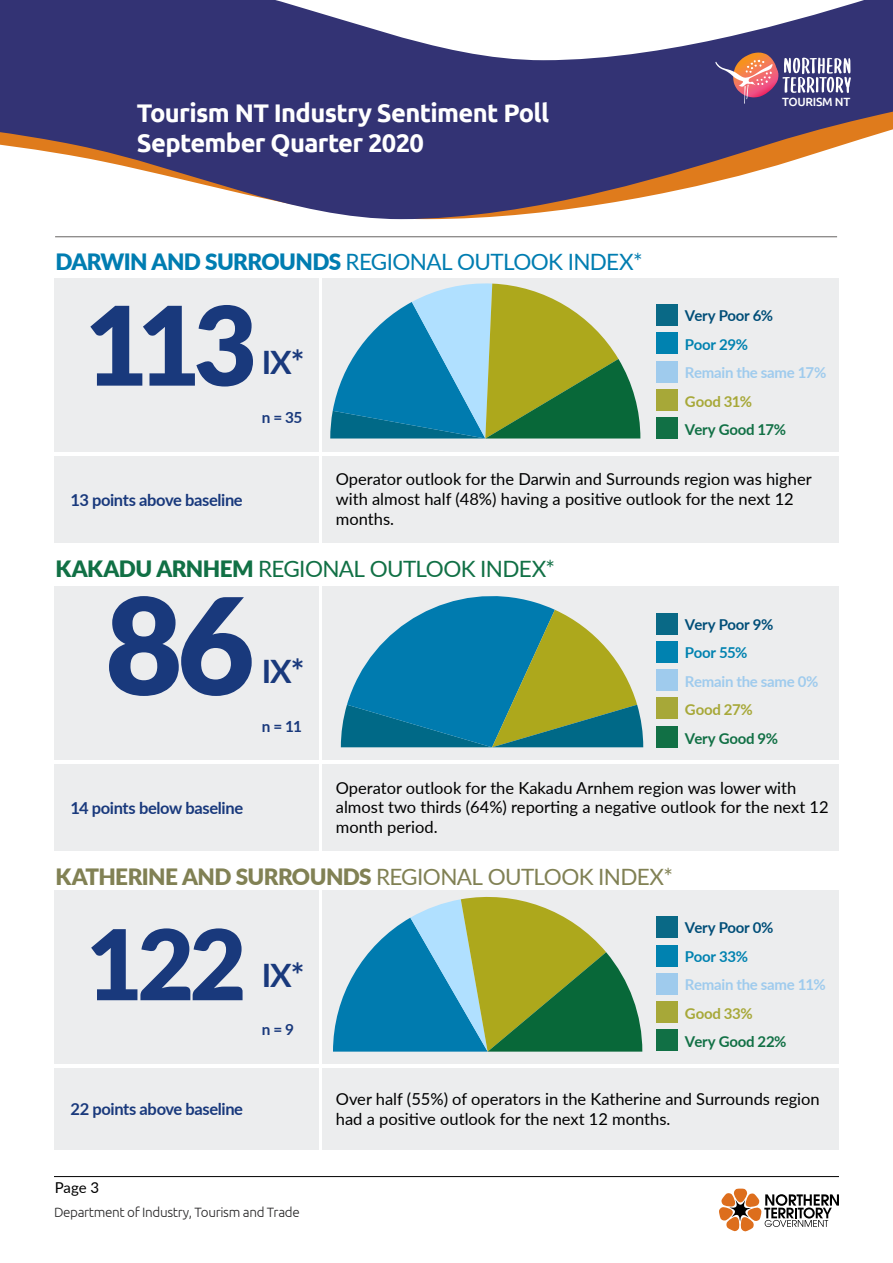
<style>
.page{position:relative;width:893px;height:1263px;background:#fff}
.page>*{position:absolute;margin:0;border:0;box-sizing:border-box;transform-origin:0 0}
.t1{font:900 134.1px "Lato";color:#19397c}
.t2{font:900 109.5px "Lato";color:#19397c}
.t3{font:900 97.5px "Lato";color:#19397c}
.t4{font:700 32.25px "Lato";color:#19397c}
.t5{font:700 25.5px/30px "Ubuntu";letter-spacing:-.025em;color:#fff}
.t6{font:900 22.5px "Lato";letter-spacing:-.025em;color:#818154}
.t7{font:22.5px "Lato";letter-spacing:-.03em;color:#007db1}
.t8{font:22.5px "Lato";letter-spacing:-.03em;color:#117045}
.t9{font:16.5px/19.8px "Lato";color:#000}
.t10{font:700 16.5px "Lato";letter-spacing:-.025em;color:#19397c}
.t11{font:700 15.3px "Lato";color:#19397c}
.t12{font:700 15px "Lato";letter-spacing:-.015em;color:#9fcbed}
.t13{font:700 15px "Lato";letter-spacing:-.015em;color:#117045}
.t14{font:700 15px "Lato";letter-spacing:-.015em;color:#004e78}
.t15{font:700 15px "Lato";letter-spacing:-.02em;color:#0082b0}
.t16{font:700 15px "Lato";letter-spacing:-.015em;color:#a7a838}
.t17{font:15px "Lato";color:#000}
.t18{font:300 13.5px "Ubuntu";letter-spacing:-.025em;color:#292829}
.t19{font:500 11.85px "Ubuntu";letter-spacing:-.025em;color:#fff}
.s1{font-weight:900}
.s2{font-weight:400}
</style>
<div class="page">
<svg style="left:0;top:60px;width:893px;height:159px;fill:#333374"></svg>
<svg style="left:0;top:0;width:893px;height:60px;fill:#333374"></svg>
<svg style="left:715px;top:53px;width:136px;height:51px;background:#7e658a"></svg>
<svg style="left:719px;top:1188px;width:120px;height:43px"></svg>
<hr style="left:54px;top:1176px;width:785px;height:1px;background:#000">
<hr style="left:55px;top:236px;width:782px;height:1px;background:#676463">
<div style="left:322px;top:456px;width:517px;height:86px;background:#ecedee"></div>
<div style="left:322px;top:278px;width:517px;height:174px;background:#ecedee"></div>
<div style="left:54px;top:278px;width:264px;height:174px;background:#ecedee"></div>
<div style="left:656px;top:417px;width:21px;height:22px;background:#117045"></div>
<div style="left:656px;top:389px;width:21px;height:21px;background:#a7a838"></div>
<div style="left:656px;top:361px;width:21px;height:21px;background:#9fcbed"></div>
<div style="left:656px;top:333px;width:21px;height:21px;background:#0082b0"></div>
<div style="left:656px;top:305px;width:21px;height:21px;background:#096986"></div>
<div style="left:54px;top:456px;width:264px;height:86px;background:#ecedee"></div>
<div style="left:322px;top:764px;width:517px;height:87px;background:#ecedee"></div>
<div style="left:322px;top:586px;width:517px;height:174px;background:#ecedee"></div>
<div style="left:54px;top:586px;width:264px;height:174px;background:#ecedee"></div>
<div style="left:656px;top:726px;width:21px;height:21px;background:#117045"></div>
<div style="left:656px;top:698px;width:21px;height:21px;background:#a7a838"></div>
<div style="left:656px;top:669px;width:21px;height:22px;background:#9fcbed"></div>
<div style="left:656px;top:641px;width:21px;height:21px;background:#0082b0"></div>
<div style="left:656px;top:613px;width:21px;height:21px;background:#096986"></div>
<div style="left:54px;top:764px;width:264px;height:87px;background:#ecedee"></div>
<div style="left:322px;top:1068px;width:517px;height:81px;background:#ecedee"></div>
<div style="left:322px;top:890px;width:517px;height:174px;background:#ecedee"></div>
<div style="left:54px;top:890px;width:264px;height:174px;background:#ecedee"></div>
<div style="left:656px;top:1030px;width:21px;height:21px;background:#117045"></div>
<div style="left:656px;top:1001px;width:21px;height:22px;background:#a7a838"></div>
<div style="left:656px;top:973px;width:21px;height:21px;background:#9fcbed"></div>
<div style="left:656px;top:945px;width:21px;height:21px;background:#0082b0"></div>
<div style="left:656px;top:917px;width:21px;height:21px;background:#096986"></div>
<div style="left:54px;top:1068px;width:264px;height:81px;background:#ecedee"></div>
<svg style="left:330px;top:283px;width:310px;height:155px"></svg>
<svg style="left:333px;top:896px;width:309px;height:155px"></svg>
<svg style="left:341px;top:596px;width:302px;height:151px"></svg>
<h3 class="t5" style="left:137px;top:98px;width:414px">Tourism NT Industry Sentiment Poll<br>September Quarter 2020</h3>
<h3 class="t7" style="left:56px;top:245px;width:589px"><span class="s1">DARWIN AND SURROUNDS</span> REGIONAL OUTLOOK INDEX*</h3>
<h2 class="t2" style="left:85px;top:263px;width:174px">113</h2>
<h3 class="t4" style="left:262px;top:339px;width:44px">IX*</h3>
<p class="t11" style="left:262px;top:406px;width:42px">n = 35</p>
<p class="t19" style="left:782px;top:95px;width:70px">TOURISM NT</p>
<p class="t14" style="left:685px;top:305px;width:90px">Very Poor 6%</p>
<p class="t15" style="left:685px;top:333px;width:64px">Poor 29%</p>
<p class="t12" style="left:685px;top:362px;width:143px">Remain the same 17%</p>
<p class="t16" style="left:685px;top:390px;width:69px">Good 31%</p>
<p class="t13" style="left:685px;top:419px;width:103px">Very Good 17%</p>
<p class="t10" style="left:71px;top:487px;width:174px">13 points above baseline</p>
<p class="t9" style="left:336px;top:469px;width:477px">Operator outlook for the Darwin and Surrounds region was higher with almost half (48%) having a positive outlook for the next 12 months.</p>
<h3 class="t8" style="left:56px;top:552px;width:501px"><span class="s1">KAKADU ARNHEM</span> REGIONAL OUTLOOK INDEX*</h3>
<h1 class="t1" style="left:105px;top:545px;width:151px">86</h1>
<h3 class="t4" style="left:262px;top:647px;width:44px">IX*</h3>
<p class="t11" style="left:262px;top:715px;width:42px">n = 11</p>
<p class="t14" style="left:685px;top:613px;width:90px">Very Poor 9%</p>
<p class="t15" style="left:685px;top:642px;width:64px">Poor 55%</p>
<p class="t12" style="left:685px;top:670px;width:135px">Remain the same 0%</p>
<p class="t16" style="left:685px;top:699px;width:69px">Good 27%</p>
<p class="t13" style="left:685px;top:727px;width:95px">Very Good 9%</p>
<p class="t10" style="left:71px;top:796px;width:174px">14 points below baseline</p>
<p class="t9" style="left:336px;top:777px;width:494px">Operator outlook for the Kakadu Arnhem region was lower with almost two thirds (64%) reporting a negative outlook for the next 12 month period.</p>
<h3 class="t6" style="left:56px;top:860px;width:619px">KATHERINE AND SURROUNDS <span class="s2">REGIONAL OUTLOOK INDEX*</span></h3>
<h3 class="t3" style="left:86px;top:891px;width:162px">122</h3>
<h3 class="t4" style="left:262px;top:951px;width:44px">IX*</h3>
<p class="t11" style="left:262px;top:1018px;width:34px">n = 9</p>
<p class="t14" style="left:685px;top:917px;width:90px">Very Poor 0%</p>
<p class="t15" style="left:685px;top:945px;width:65px">Poor 33%</p>
<p class="t12" style="left:685px;top:974px;width:142px">Remain the same 11%</p>
<p class="t16" style="left:685px;top:1002px;width:69px">Good 33%</p>
<p class="t13" style="left:685px;top:1031px;width:103px">Very Good 22%</p>
<p class="t10" style="left:71px;top:1097px;width:174px">22 points above baseline</p>
<p class="t17" style="left:55px;top:1176px;width:46px">Page 3</p>
<p class="t18" style="left:54px;top:1204px;width:247px">Department of Industry, Tourism and Trade</p>
<p class="t9" style="left:336px;top:1089px;width:485px">Over half (55%) of operators in the Katherine and Surrounds region had a positive outlook for the next 12 months.</p>
</div>
